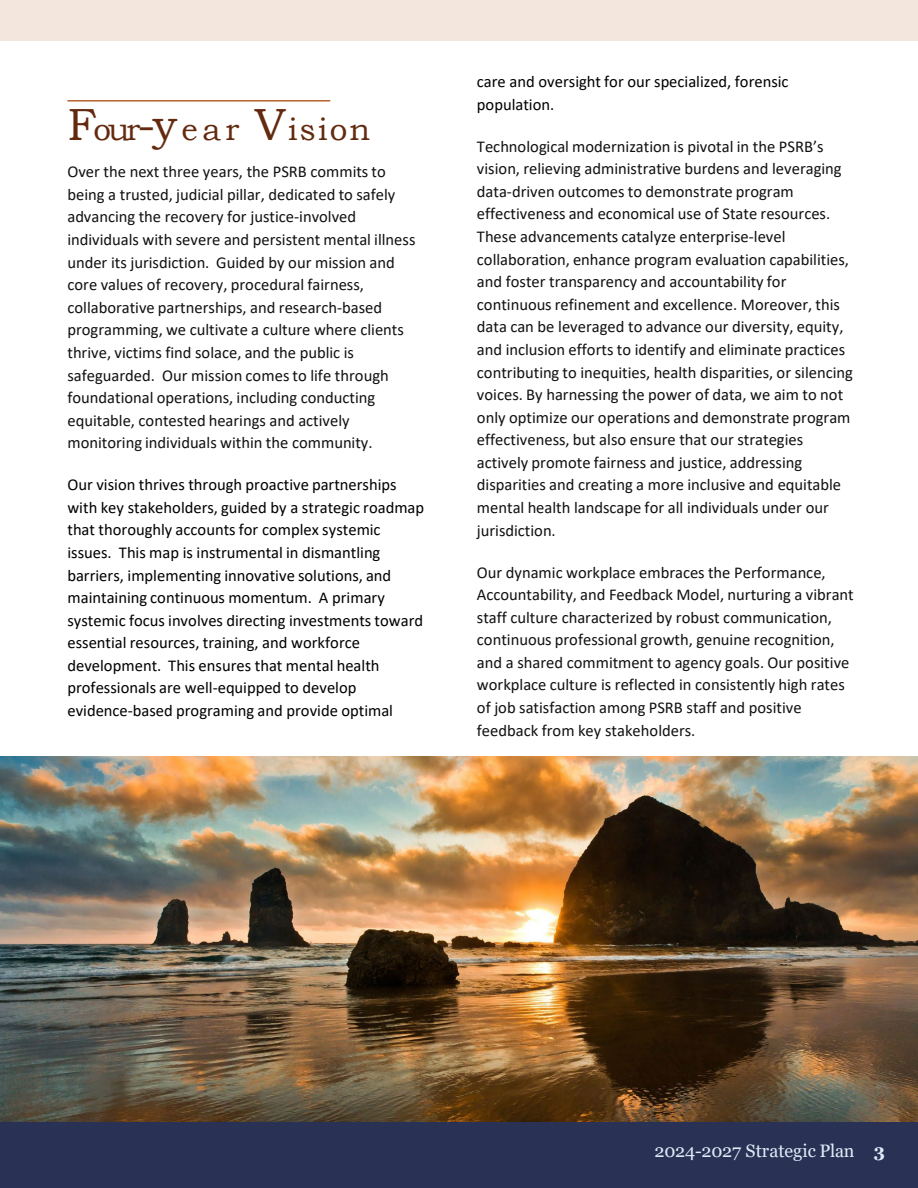
<style>
.page{position:relative;width:918px;height:1188px;background:#fff}
.page>*{position:absolute;margin:0;border:0;box-sizing:border-box;transform-origin:0 0}
.t1{font:31.5px "Bookman Old Style";letter-spacing:.065em;color:#632a0f}
.t2{font:18px "Georgia";letter-spacing:-.01em;color:#e1eaf7}
.t3{font:16.5px/22.6px "Calibri";color:#111}
.t4{font:16.5px/22.6px "Calibri";color:#000}
.s1{font-size:45px}
.s2{font-weight:700}
</style>
<div class="page">
<div style="left:0;top:1121px;width:918px;height:67px;background:#293254"></div>
<div style="left:1px;top:0;width:917px;height:40px;background:#f3e7dd"></div>
<hr style="left:68px;top:100px;width:262px;height:2px;background:#b6612d">
<img style="left:1px;top:756px;width:917px;height:365px">
<h2 class="t1" style="left:67px;top:109px;width:304px"><span class="s1">F</span>our<span class="s1">-y</span>ear <span class="s1">V</span>ision</h2>
<p class="t3" style="left:67px;top:160px;width:350px">Over the next three years, the PSRB commits to being a trusted, judicial pillar, dedicated to safely advancing the recovery for justice-involved individuals with severe and persistent mental illness under its jurisdiction. Guided by our mission and core values of recovery, procedural fairness, collaborative partnerships, and research-based programming, we cultivate a culture where clients thrive, victims find solace, and the public is safeguarded. Our mission comes to life through foundational operations, including conducting equitable, contested hearings and actively monitoring individuals within the community.</p>
<p class="t4" style="left:67px;top:473px;width:358px">Our vision thrives through proactive partnerships with key stakeholders, guided by a strategic roadmap that thoroughly accounts for complex systemic issues. This map is instrumental in dismantling barriers, implementing innovative solutions, and maintaining continuous momentum. A primary systemic focus involves directing investments toward essential resources, training, and workforce development. This ensures that mental health professionals are well-equipped to develop evidence-based programing and provide optimal</p>
<p class="t4" style="left:477px;top:70px;width:313px">care and oversight for our specialized, forensic population.</p>
<p class="t3" style="left:477px;top:135px;width:378px">Technological modernization is pivotal in the PSRB’s vision, relieving administrative burdens and leveraging data-driven outcomes to demonstrate program effectiveness and economical use of State resources.<br>These advancements catalyze enterprise-level collaboration, enhance program evaluation capabilities, and foster transparency and accountability for continuous refinement and excellence. Moreover, this data can be leveraged to advance our diversity, equity, and inclusion efforts to identify and eliminate practices contributing to inequities, health disparities, or silencing voices. By harnessing the power of data, we aim to not only optimize our operations and demonstrate program effectiveness, but also ensure that our strategies actively promote fairness and justice, addressing disparities and creating a more inclusive and equitable mental health landscape for all individuals under our jurisdiction.</p>
<p class="t3" style="left:477px;top:560px;width:378px">Our dynamic workplace embraces the Performance, Accountability, and Feedback Model, nurturing a vibrant staff culture characterized by robust communication, continuous professional growth, genuine recognition, and a shared commitment to agency goals. Our positive workplace culture is reflected in consistently high rates of job satisfaction among PSRB staff and positive feedback from key stakeholders.</p>
<p class="t2" style="left:655px;top:1140px;width:232px">2024-2027 Strategic Plan <span class="s2">3</span></p>
</div>
